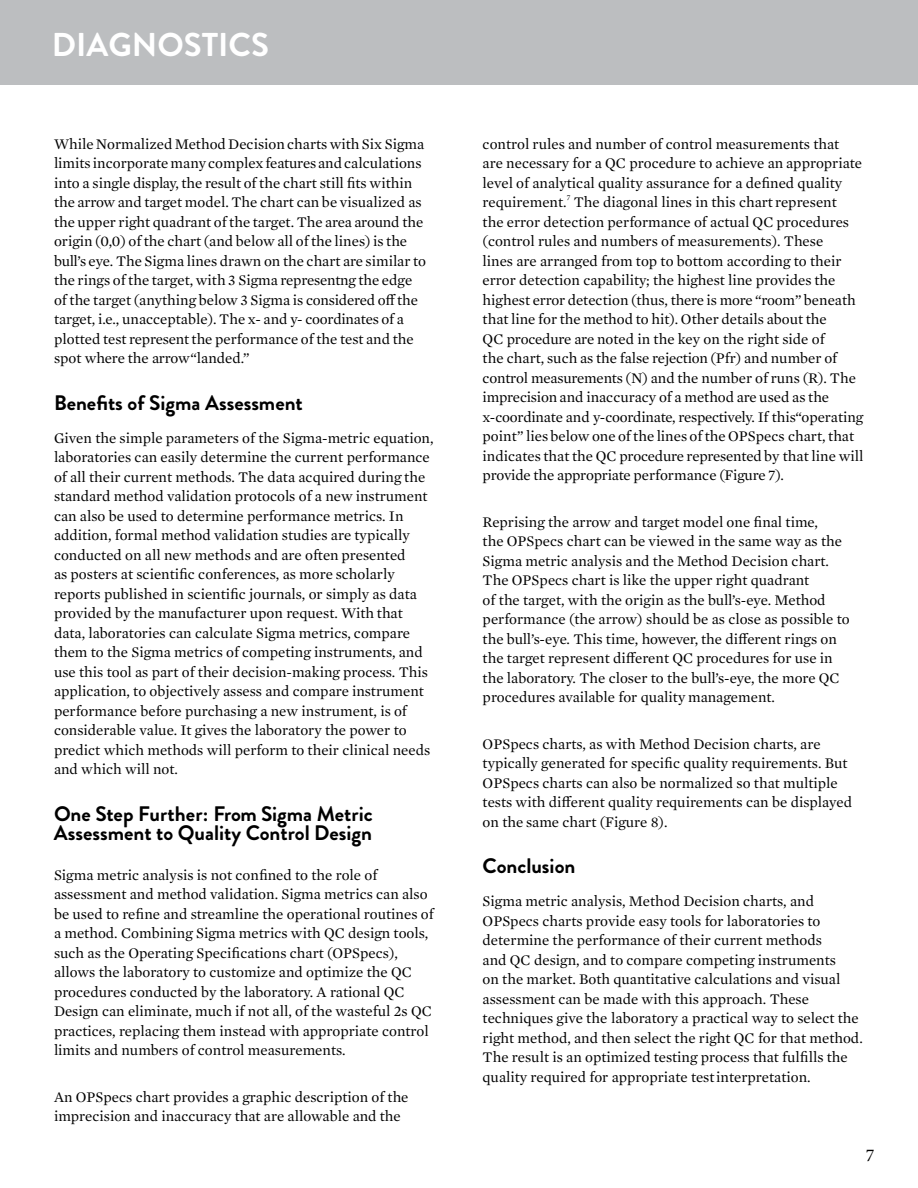
<style>
.page{position:relative;width:918px;height:1188px;background:#fff}
.page>*{position:absolute;margin:0;border:0;box-sizing:border-box;transform-origin:0 0}
.t1{font:700 33px "Brandon Grotesque";color:#fff}
.t2{font:700 21px/19.5px "Brandon Grotesque";color:#000}
.t3{font:18px "Minion Pro";color:#000}
.t4{font:15px/19.5px "Mercury Text G1";color:#000}
.t5{font:7.5px "Mercury Text G1";color:#000}
</style>
<div class="page">
<div style="left:0;top:0;width:918px;height:84px;background:#bcbec0"></div>
<h1 class="t1" style="left:52px;top:21px;width:219px">DIAGNOSTICS</h1>
<p class="t4" style="left:54px;top:133px;width:374px">While NormalizedMethod Decision charts with Six Sigma limits incorporate many complex features and calculations into a single display, the result of the chart still fits within the arrow and target model. The chart can be visualized as the upper right quadrant of the target. The area around the origin (0,0) of the chart (and below all of the lines) is the bull’s eye. The Sigma lines drawn on the chart are similar to the rings of the target, with 3 Sigma representng the edge of the target (anything below 3 Sigma is considered offthe target, i.e., unacceptable). The x- and y- coordinates of a plotted test represent the performance of the test and the spot where the arrow“landed.”</p>
<h2 class="t2" style="left:54px;top:393px;width:250px">Benefits of Sigma Assessment</h2>
<p class="t4" style="left:54px;top:427px;width:381px">Given the simple parameters of the Sigma-metric equation, laboratories can easily determine the current performance of all their current methods. The data acquired during the standard method validation protocols of a new instrument can also be used to determine performance metrics. In addition, formal method validation studies are typically conducted on all new methods and are often presented<br>as posters at scientific conferences, as more scholarly reports published in scientific journals, or simply as data provided by the manufacturer upon request. With that data, laboratories can calculate Sigma metrics, compare them to the Sigma metrics of competing instruments, and use this tool as part of their decision-making process. This application, to objectively assess and compare instrument performance before purchasing a new instrument, is of considerable value. It gives the laboratory the power to predict which methods will perform to their clinical needs and which will not.</p>
<h2 class="t2" style="left:54px;top:804px;width:320px">One Step Further: From Sigma Metric<br>Assessment to Quality Control Design</h2>
<p class="t4" style="left:54px;top:864px;width:381px">Sigma metric analysis is not confined to the role of assessment and method validation. Sigma metrics can also be used to refine and streamline the operational routines of a method. Combining Sigma metrics with QC design tools, such as the Operating Specifications chart (OPSpecs), allows the laboratory to customize and optimize the QC procedures conducted by the laboratory. A rational QC Design can eliminate, much if not all, of the wasteful 2s QC practices, replacing them instead with appropriate control limits and numbers of control measurements.</p>
<p class="t4" style="left:54px;top:1086px;width:356px">An OPSpecs chart provides a graphic description of the imprecision and inaccuracy that are allowable and the</p>
<p class="t4" style="left:483px;top:133px;width:381px">control rules and number of control measurements that are necessary for a QC procedure to achieve an appropriate level of analytical quality assurance for a defined quality requirement.</p>
<p class="t5" style="left:567px;top:193px;width:5px">7</p>
<p class="t4" style="left:483px;top:192px;width:382px;text-indent:91px">The diagonal lines in this chart represent<br>the error detection performance of actual QC procedures (control rules and numbers of measurements). These<br>lines are arranged from top to bottom according to their error detection capability; the highest line provides the highest error detection (thus, there is more “room” beneath that line for the method to hit). Other details about the<br>QC procedure are noted in the key on the right side of<br>the chart, such as the false rejection (Pfr) and number of control measurements (N) and the number of runs (R). The imprecision and inaccuracy of a method are used as the x-coordinate and y-coordinate, respectively. If this“operating point” lies below one of the lines of the OPSpecs chart, that indicates that the QC procedure represented by that line will provide the appropriate performance (Figure 7).</p>
<p class="t4" style="left:483px;top:511px;width:369px">Reprising the arrow and target model one final time,<br>the OPSpecs chart can be viewed in the same way as the Sigma metric analysis and the Method Decision chart.<br>The OPSpecs chart is like the upper right quadrant<br>of the target, with the origin as the bull’s-eye. Method performance (the arrow) should be as close as possible to the bull’s-eye. This time, however, the different rings on the target represent different QC procedures for use in the laboratory. The closer to the bull’s-eye, the more QC procedures available for quality management.</p>
<p class="t4" style="left:483px;top:733px;width:371px">OPSpecs charts, as with Method Decision charts, are typically generated for specific quality requirements. But OPSpecs charts can also be normalized so that multiple tests with different quality requirements can be displayed on the same chart (Figure 8).</p>
<h2 class="t2" style="left:483px;top:856px;width:94px">Conclusion</h2>
<p class="t4" style="left:483px;top:891px;width:382px">Sigma metric analysis, Method Decision charts, and OPSpecs charts provide easy tools for laboratories to determine the performance of their current methods<br>and QC design, and to compare competing instruments<br>on the market. Both quantitative calculations and visual assessment can be made with this approach. These techniques give the laboratory a practical way to select the right method, and then select the right QC for that method.<br>The result is an optimized testing process that fulfills the quality required for appropriate testinterpretation.</p>
<p class="t3" style="left:866px;top:1143px;width:10px">7</p>
</div>
